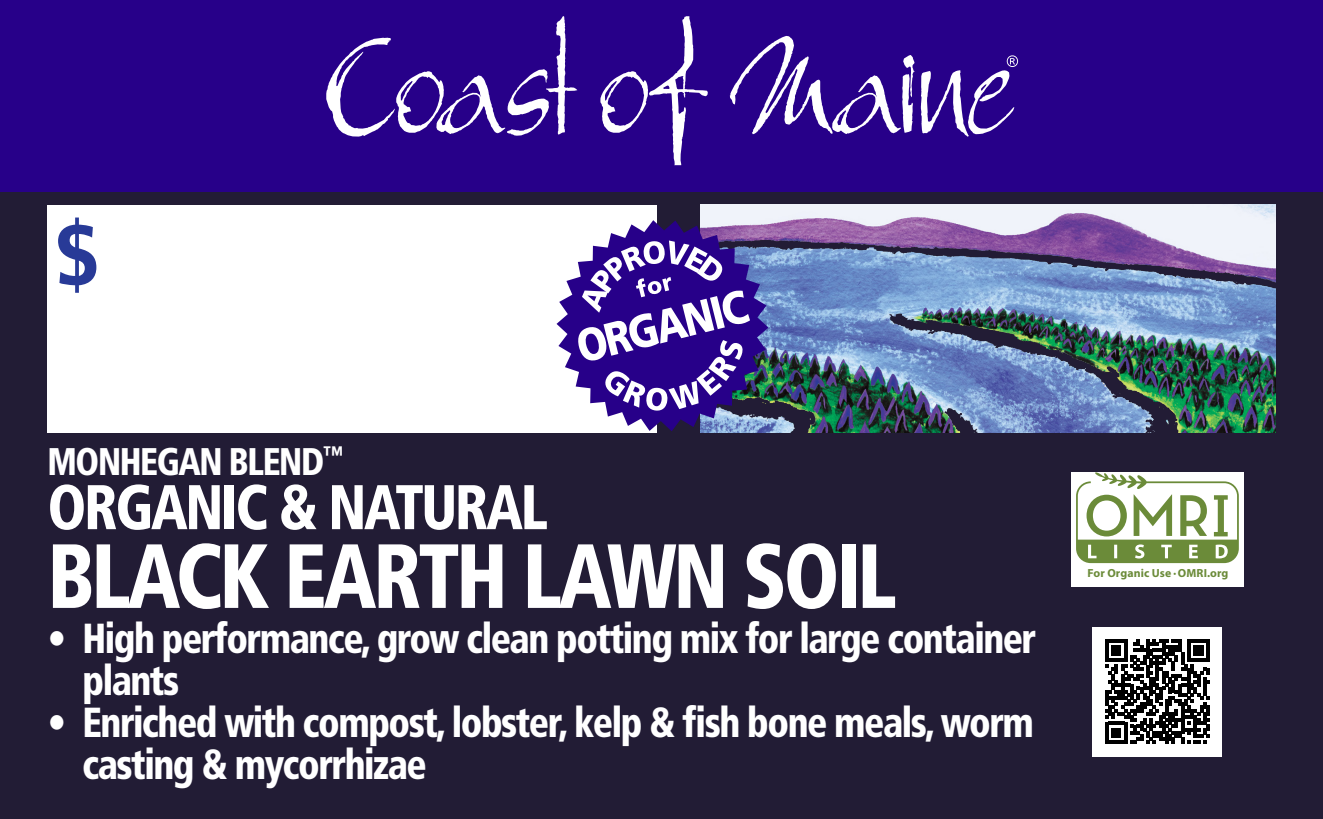
<style>
.page{position:relative;width:1323px;height:819px;background:#fff}
.page>*{position:absolute;margin:0;border:0;box-sizing:border-box;transform-origin:0 0}
.t1{font:900 condensed 91px "Frutiger LT Pro";letter-spacing:-.04em;color:#fff;scale:.9 1}
.t2{font:900 condensed 84px "Frutiger LT Pro";color:#283a97}
.t3{font:900 condensed 63px "Frutiger LT Pro";letter-spacing:-.04em;color:#fff;scale:.9 1}
.t4{font:900 condensed 42px/42px "Frutiger LT Pro";letter-spacing:-.04em;color:#fff;scale:.9 1}
.t5{font:900 condensed 38.5px "Frutiger LT Pro";letter-spacing:-.04em;color:#fff;scale:.9 1}
.t6{font:700 11.72px "Myriad Pro";letter-spacing:.005em;color:#6b8b39}
.s1{font-size:8.4px}
</style>
<div class="page">
<div style="left:0;top:185px;width:1323px;height:634px;background:#221c35"></div>
<div style="left:1071px;top:472px;width:173px;height:115px;background:#fff"></div>
<svg style="left:1076px;top:472px;width:163px;height:91px"></svg>
<div style="left:48px;top:205px;width:609px;height:228px;background:#fff"></div>
<img style="left:701px;top:205px;width:575px;height:227px">
<svg style="left:557px;top:220px;width:211px;height:211px"></svg>
<svg style="left:577px;top:241px;width:173px;height:170px;background:#664daa"></svg>
<div style="left:0;top:0;width:1323px;height:192px;background:#270089"></div>
<svg style="left:326px;top:16px;width:688px;height:149px"></svg>
<svg style="left:1007px;top:55px;width:11px;height:12px"></svg>
<div style="left:1093px;top:627px;width:129px;height:129px;background:#fff"></div>
<svg style="left:1105px;top:639px;width:105px;height:105px"></svg>
<p class="t2" style="left:55px;top:205px;width:45px">$</p>
<p class="t5" style="left:48px;top:438px;width:330px">MONHEGAN BLEND<sup>™</sup></p>
<p class="t3" style="left:48px;top:469px;width:558px">ORGANIC &amp; NATURAL</p>
<p class="t1" style="left:48px;top:522px;width:945px">BLACK EARTH LAWN SOIL</p>
<p class="t4" style="left:83px;top:618px;width:1061px;text-indent:-35px">• High performance, grow clean potting mix for large container plants</p>
<p class="t4" style="left:83px;top:702px;width:1059px;text-indent:-35px">• Enriched with compost, lobster, kelp &amp; fish bone meals, worm casting &amp; mycorrhizae</p>
<p class="t6" style="left:1087px;top:565px;width:143px">For Organic Use <span class="s1">•</span> OMRI.org</p>
</div>
